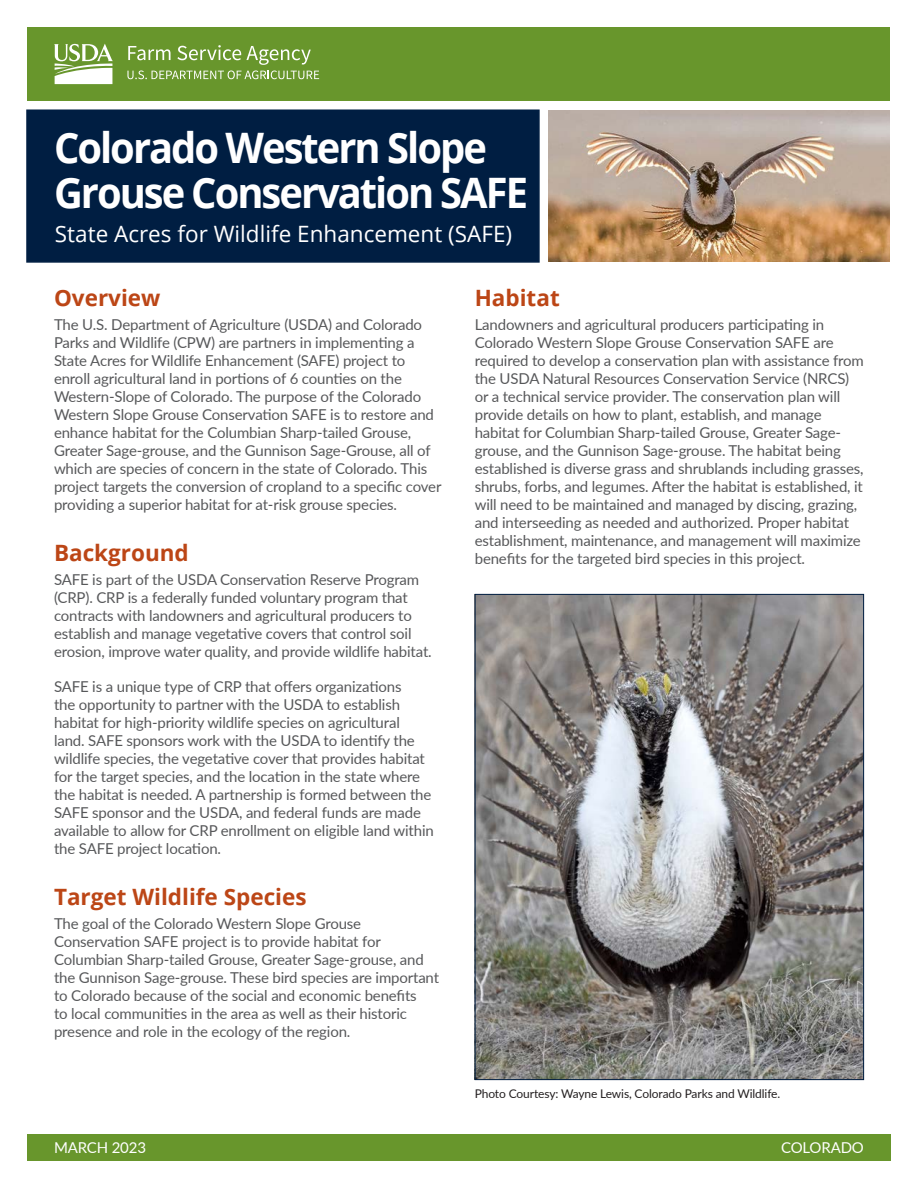
<style>
.page{position:relative;width:918px;height:1188px;background:#fff}
.page>*{position:absolute;margin:0;border:0;box-sizing:border-box;transform-origin:0 0}
.Fact_Sheet_Title{font:700 42px/45px "Open Sans";letter-spacing:-.05em;color:#fff;scale:.95 1}
.Body_Subhead{font:700 22.5px "Open Sans";color:#bc4616}
.Fact_Sheet_Subtitle{font:22.5px "Open Sans";color:#fff}
.Body_Text{font:15px/18px "Lato";letter-spacing:-.01em;color:#57585a}
.Body_Text_White{font:15px "Lato";letter-spacing:-.01em;color:#fff}
.t1{font:12px "Lato";letter-spacing:-.01em;color:#231f20}
</style>
<div class="page">
<div style="left:27px;top:1134px;width:864px;height:27px;background:#68962c"></div>
<div style="left:26px;top:109px;width:514px;height:154px;background:#001e42;border:2px solid #001e42"></div>
<div style="left:27px;top:27px;width:863px;height:74px;background:#68962c"></div>
<svg style="left:127px;top:45px;width:192px;height:34px"></svg>
<svg style="left:54px;top:44px;width:59px;height:40px"></svg>
<img style="left:549px;top:110px;width:341px;height:152px">
<img style="left:477px;top:596px;width:385px;height:482px">
<h1 class="Fact_Sheet_Title" style="left:54px;top:124px;width:501px">Colorado Western Slope<br>Grouse Conservation SAFE</h1>
<h1 class="Fact_Sheet_Subtitle" style="left:55px;top:218px;width:459px">State Acres for Wildlife Enhancement (SAFE)</h1>
<h2 class="Body_Subhead" style="left:54px;top:282px;width:108px">Overview</h2>
<p class="Body_Text" style="left:54px;top:315px;width:389px">The U.S. Department of Agriculture (USDA) and Colorado Parks and Wildlife (CPW) are partners in implementing a State Acres for Wildlife Enhancement (SAFE) project to enroll agricultural land in portions of 6 counties on the Western-Slope of Colorado. The purpose of the Colorado Western Slope Grouse Conservation SAFE is to restore and enhance habitat for the Columbian Sharp-tailed Grouse, Greater Sage-grouse, and the Gunnison Sage-Grouse, all of which are species of concern in the state of Colorado. This project targets the conversion of cropland to a specific cover providing a superior habitat for at-risk grouse species.</p>
<h2 class="Body_Subhead" style="left:54px;top:537px;width:136px">Background</h2>
<p class="Body_Text" style="left:54px;top:570px;width:379px">SAFE is part of the USDA Conservation Reserve Program (CRP). CRP is a federally funded voluntary program that contracts with landowners and agricultural producers to establish and manage vegetative covers that control soil erosion, improve water quality, and provide wildlife habitat.</p>
<p class="Body_Text" style="left:54px;top:677px;width:381px">SAFE is a unique type of CRP that offers organizations<br>the opportunity to partner with the USDA to establish habitat for high-priority wildlife species on agricultural land. SAFE sponsors work with the USDA to identify the wildlife species, the vegetative cover that provides habitat for the target species, and the location in the state where the habitat is needed. A partnership is formed between the SAFE sponsor and the USDA, and federal funds are made available to allow for CRP enrollment on eligible land within the SAFE project location.</p>
<h2 class="Body_Subhead" style="left:54px;top:881px;width:254px">Target Wildlife Species</h2>
<p class="Body_Text" style="left:54px;top:914px;width:387px">The goal of the Colorado Western Slope Grouse Conservation SAFE project is to provide habitat for Columbian Sharp-tailed Grouse, Greater Sage-grouse, and the Gunnison Sage-grouse. These bird species are important to Colorado because of the social and economic benefits<br>to local communities in the area as well as their historic presence and role in the ecology of the region.</p>
<h2 class="Body_Subhead" style="left:475px;top:282px;width:87px">Habitat</h2>
<p class="Body_Text" style="left:475px;top:315px;width:391px">Landowners and agricultural producers participating in Colorado Western Slope Grouse Conservation SAFE are required to develop a conservation plan with assistance from the USDA Natural Resources Conservation Service (NRCS) or a technical service provider. The conservation plan will provide details on how to plant, establish, and manage habitat for Columbian Sharp-tailed Grouse, Greater Sage&shy;grouse, and the Gunnison Sage-grouse. The habitat being established is diverse grass and shrublands including grasses, shrubs, forbs, and legumes. After the habitat is established, it will need to be maintained and managed by discing, grazing, and interseeding as needed and authorized. Proper habitat establishment, maintenance, and management will maximize benefits for the targeted bird species in this project.</p>
<p class="t1" style="left:475px;top:1085px;width:307px">Photo Courtesy: Wayne Lewis, Colorado Parks and Wildlife.</p>
<p class="Body_Text_White" style="left:54px;top:1137px;width:94px">MARCH 2023</p>
<p class="Body_Text_White" style="left:781px;top:1137px;width:84px">COLORADO</p>
</div>
